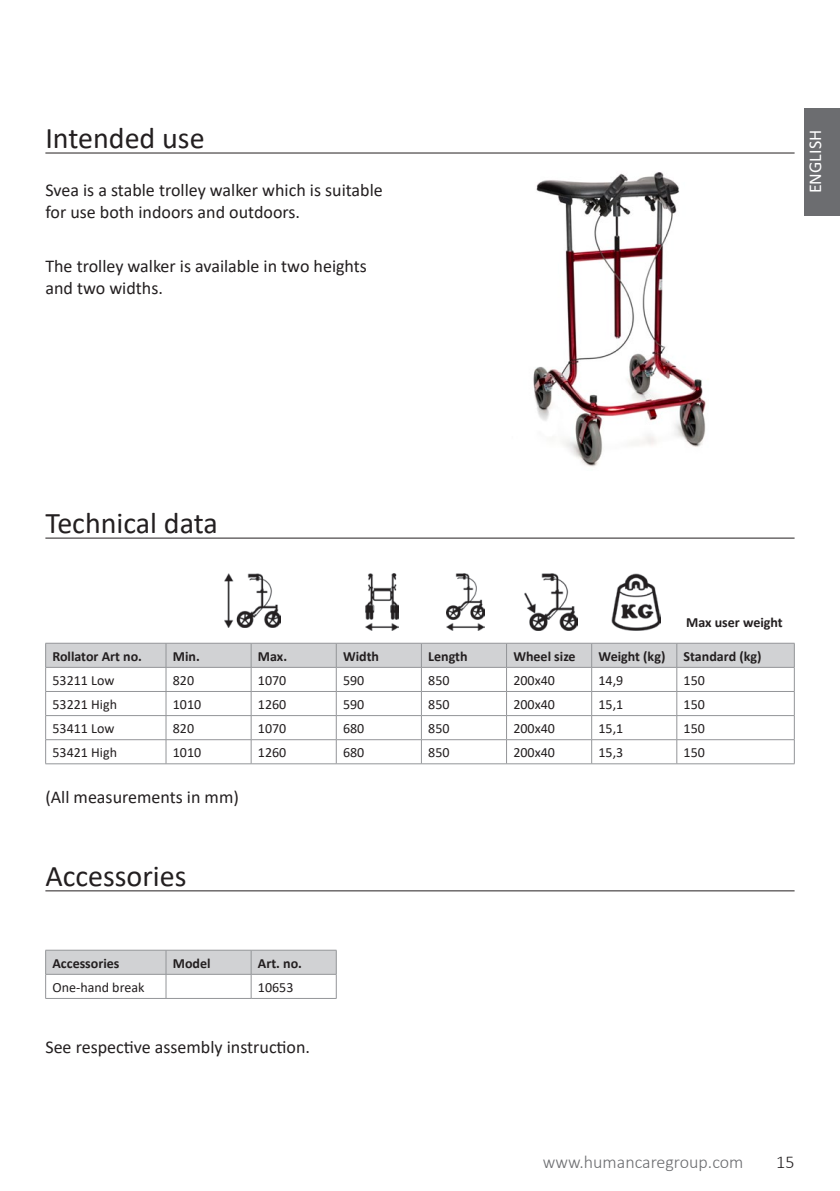
<style>
.page{position:relative;width:840px;height:1191px;background:#fff}
.page>*{position:absolute;margin:0;border:0;box-sizing:border-box;transform-origin:0 0}
.Content_heading{font:30px "Calibri";color:#231f20}
.Body_text{font:18px/21.6px "Calibri";color:#231f20}
.t1{font:300 18px "Calibri";color:#6c6d70}
.t2{font:18px "Calibri";color:#fff}
.t3{font:300 18px "Calibri";color:#231f20}
.Body_text-2{font:14px "Calibri";color:#231f20}
.Body_text-3{font:700 14px "Calibri";color:#231f20}
.Body_Headline{font:700 14px "Calibri";color:#231f20}
</style>
<div class="page">
<div style="left:803px;top:108px;width:36px;height:107px;background:#6c6d70"></div>
<hr style="left:0;top:0;width:1px;height:108px;background:#6c6d70">
<hr style="left:45px;top:152px;width:749px;height:1px;background:#231f20">
<hr style="left:45px;top:537px;width:749px;height:1px;background:#231f20">
<hr style="left:45px;top:890px;width:749px;height:1px;background:#231f20">
<img style="left:533px;top:172px;width:173px;height:295px">
<svg style="left:45px;top:643px;width:749px;height:120px"></svg>
<hr style="left:45px;top:763px;width:121px;height:1px;background:#939598">
<hr style="left:166px;top:763px;width:85px;height:1px;background:#939598">
<hr style="left:251px;top:763px;width:85px;height:1px;background:#939598">
<hr style="left:336px;top:763px;width:85px;height:1px;background:#939598">
<hr style="left:421px;top:763px;width:85px;height:1px;background:#939598">
<hr style="left:506px;top:763px;width:85px;height:1px;background:#939598">
<hr style="left:591px;top:763px;width:85px;height:1px;background:#939598">
<hr style="left:676px;top:763px;width:118px;height:1px;background:#939598">
<svg style="left:45px;top:950px;width:292px;height:48px"></svg>
<hr style="left:45px;top:998px;width:121px;height:1px;background:#939598">
<hr style="left:166px;top:998px;width:85px;height:1px;background:#939598">
<hr style="left:251px;top:998px;width:85px;height:1px;background:#939598">
<img style="left:365px;top:574px;width:33px;height:56px">
<img style="left:524px;top:574px;width:52px;height:56px">
<img style="left:224px;top:574px;width:57px;height:53px">
<img style="left:446px;top:574px;width:38px;height:56px">
<img style="left:611px;top:574px;width:48px;height:56px">
<p class="Content_heading" style="left:45px;top:117px;width:161px">Intended use</p>
<p class="Body_text" style="left:45px;top:179px;width:339px">Svea is a stable trolley walker which is suitable for use both indoors and outdoors.</p>
<p class="Body_text" style="left:45px;top:255px;width:323px">The trolley walker is available in two heights and two widths.</p>
<p class="t2" style="left:802px;top:193px;width:65px;rotate:-90deg">ENGLISH</p>
<p class="Content_heading" style="left:45px;top:502px;width:174px">Technical data</p>
<p class="Body_Headline" style="left:685px;top:612px;width:98px">Max user weight</p>
<p class="Body_text-3" style="left:52px;top:646px;width:91px">Rollator Art no.</p>
<p class="Body_text-3" style="left:173px;top:646px;width:28px">Min.</p>
<p class="Body_text-3" style="left:258px;top:646px;width:31px">Max.</p>
<p class="Body_text-3" style="left:343px;top:646px;width:38px">Width</p>
<p class="Body_text-3" style="left:428px;top:646px;width:41px">Length</p>
<p class="Body_text-3" style="left:513px;top:646px;width:64px">Wheel size</p>
<p class="Body_text-3" style="left:598px;top:646px;width:68px">Weight (kg)</p>
<p class="Body_text-3" style="left:683px;top:646px;width:79px">Standard (kg)</p>
<p class="Body_text-2" style="left:52px;top:670px;width:63px">53211 Low</p>
<p class="Body_text-2" style="left:173px;top:670px;width:23px">820</p>
<p class="Body_text-2" style="left:258px;top:670px;width:30px">1070</p>
<p class="Body_text-2" style="left:343px;top:670px;width:23px">590</p>
<p class="Body_text-2" style="left:428px;top:670px;width:23px">850</p>
<p class="Body_text-2" style="left:513px;top:670px;width:43px">200x40</p>
<p class="Body_text-2" style="left:598px;top:670px;width:26px">14,9</p>
<p class="Body_text-2" style="left:683px;top:670px;width:23px">150</p>
<p class="Body_text-2" style="left:52px;top:694px;width:66px">53221 High</p>
<p class="Body_text-2" style="left:173px;top:694px;width:30px">1010</p>
<p class="Body_text-2" style="left:258px;top:694px;width:30px">1260</p>
<p class="Body_text-2" style="left:343px;top:694px;width:23px">590</p>
<p class="Body_text-2" style="left:428px;top:694px;width:23px">850</p>
<p class="Body_text-2" style="left:513px;top:694px;width:43px">200x40</p>
<p class="Body_text-2" style="left:598px;top:694px;width:26px">15,1</p>
<p class="Body_text-2" style="left:683px;top:694px;width:23px">150</p>
<p class="Body_text-2" style="left:52px;top:718px;width:63px">53411 Low</p>
<p class="Body_text-2" style="left:173px;top:718px;width:23px">820</p>
<p class="Body_text-2" style="left:258px;top:718px;width:30px">1070</p>
<p class="Body_text-2" style="left:343px;top:718px;width:23px">680</p>
<p class="Body_text-2" style="left:428px;top:718px;width:23px">850</p>
<p class="Body_text-2" style="left:513px;top:718px;width:43px">200x40</p>
<p class="Body_text-2" style="left:598px;top:718px;width:26px">15,1</p>
<p class="Body_text-2" style="left:683px;top:718px;width:23px">150</p>
<p class="Body_text-2" style="left:52px;top:742px;width:66px">53421 High</p>
<p class="Body_text-2" style="left:173px;top:742px;width:30px">1010</p>
<p class="Body_text-2" style="left:258px;top:742px;width:30px">1260</p>
<p class="Body_text-2" style="left:343px;top:742px;width:23px">680</p>
<p class="Body_text-2" style="left:428px;top:742px;width:23px">850</p>
<p class="Body_text-2" style="left:513px;top:742px;width:43px">200x40</p>
<p class="Body_text-2" style="left:598px;top:742px;width:26px">15,3</p>
<p class="Body_text-2" style="left:683px;top:742px;width:23px">150</p>
<p class="Body_text" style="left:45px;top:786px;width:195px">(All measurements in mm)</p>
<p class="Content_heading" style="left:45px;top:855px;width:142px">Accessories</p>
<p class="Body_text-3" style="left:52px;top:953px;width:68px">Accessories</p>
<p class="Body_text-3" style="left:173px;top:953px;width:39px">Model</p>
<p class="Body_text-3" style="left:258px;top:953px;width:46px">Art. no.</p>
<p class="Body_text-2" style="left:52px;top:977px;width:93px">One-hand break</p>
<p class="Body_text-2" style="left:258px;top:977px;width:37px">10653</p>
<p class="Body_text" style="left:45px;top:1035px;width:266px">See respective assembly instruction.</p>
<p class="t1" style="left:542px;top:1151px;width:202px">www.humancaregroup.com</p>
<p class="t3" style="left:775px;top:1151px;width:20px">15</p>
</div>
